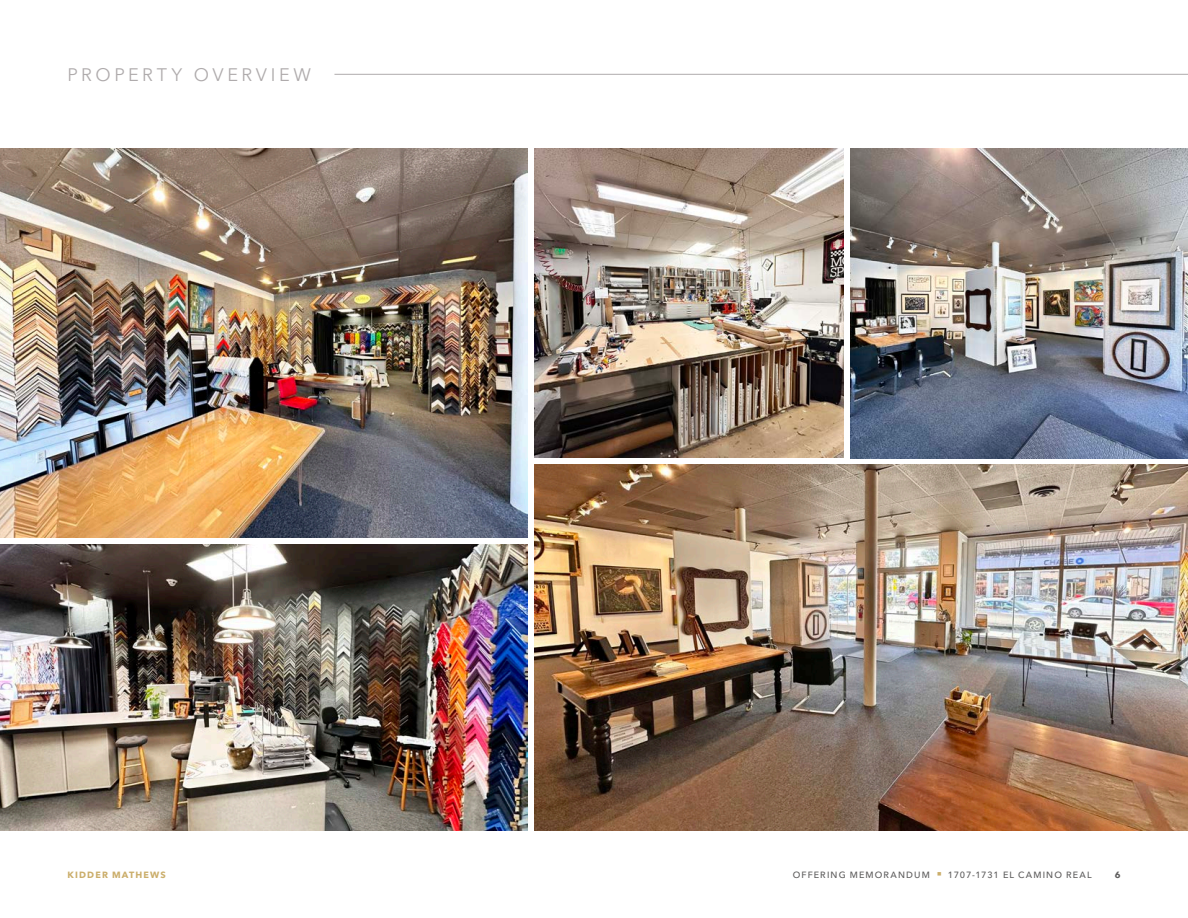
<style>
.page{position:relative;width:1188px;height:918px;background:#fff}
.page>*{position:absolute;margin:0;border:0;box-sizing:border-box;transform-origin:0 0}
.Section_Identifier{font:18px "Avenir Next LT Pro";letter-spacing:.2em;color:#afabac}
.t1{font:500 9px "Avenir Next LT Pro";letter-spacing:.13em;color:#5e5d5d}
.t2{font:700 9px "Avenir Next LT Pro";letter-spacing:.13em;color:#cbae6b}
.t3{font:700 9px "Avenir Next LT Pro";color:#5e5d5d}
.s1{color:#cbae6b}
</style>
<div class="page">
<hr style="left:334px;top:74px;width:854px;height:1px;background:#afabac">
<img style="left:0;top:149px;width:528px;height:389px">
<img style="left:0;top:545px;width:528px;height:285px">
<img style="left:850px;top:149px;width:338px;height:310px">
<img style="left:535px;top:464px;width:653px;height:366px">
<img style="left:535px;top:149px;width:309px;height:309px">
<p class="Section_Identifier" style="left:68px;top:64px;width:245px">PROPERTY OVERVIEW</p>
<p class="t2" style="left:68px;top:869px;width:100px">KIDDER MATHEWS</p>
<p class="t1" style="left:793px;top:869px;width:301px">OFFERING MEMORANDUM <span class="s1">■</span> 1707-1731 EL CAMINO REAL</p>
<p class="t3" style="left:1115px;top:869px;width:7px">6</p>
</div>
